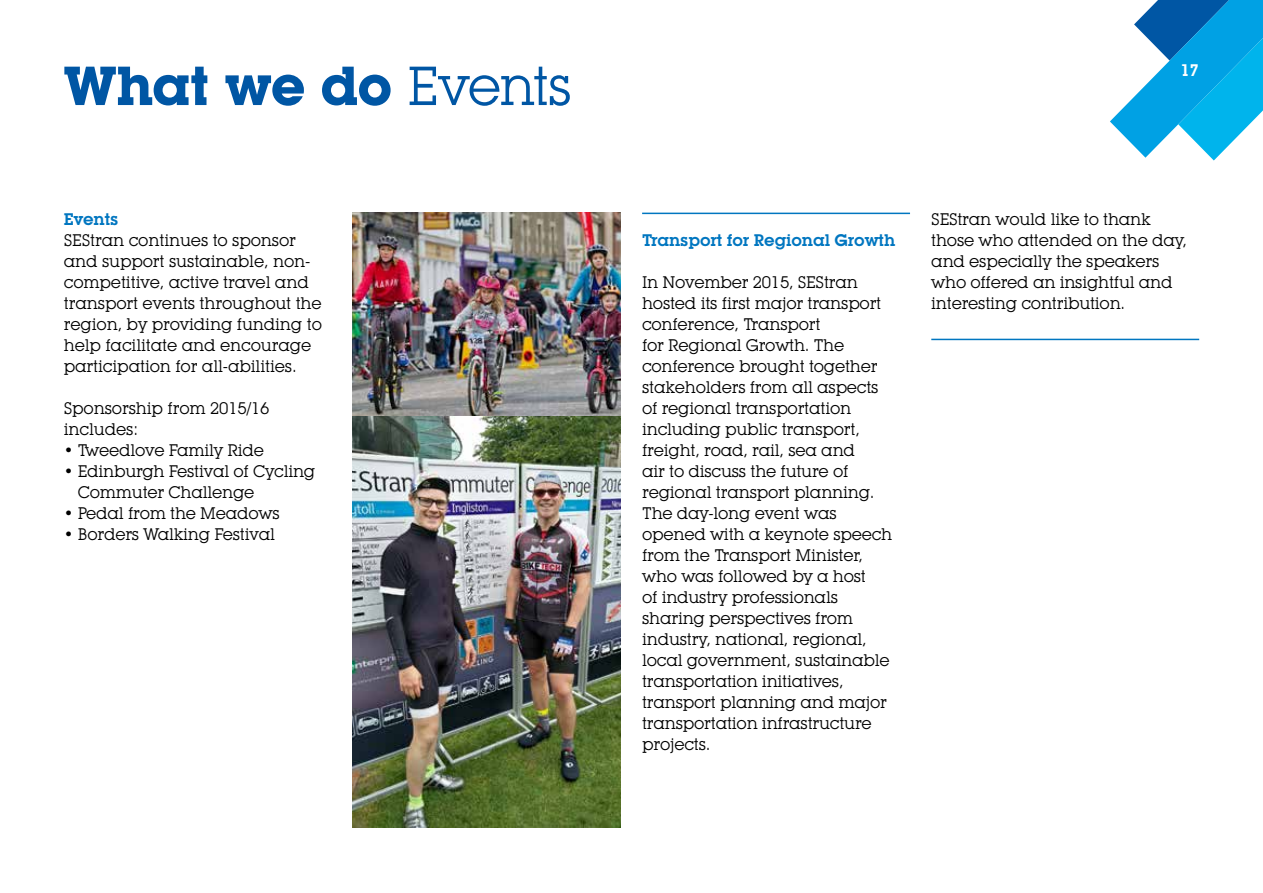
<style>
.page{position:relative;width:1263px;height:893px;background:#fff}
.page>*{position:absolute;margin:0;border:0;box-sizing:border-box;transform-origin:0 0}
.t1{font:700 54px "Lubalin Graph IT Cby BT";letter-spacing:-.02em;color:#0056a4}
.t2{font:16.5px/21px "Lubalin Graph IT Cby BT";letter-spacing:-.015em;color:#000}
.t3{font:600 16.5px "Lubalin Graph IT Cby BT";letter-spacing:-.01em;color:#0076c0}
.t4{font:600 16.5px "Lubalin Graph IT Cby BT";color:#fff}
.s1{font-weight:400}
</style>
<div class="page">
<svg style="left:1110px;top:0;width:153px;height:161px"></svg>
<hr style="left:642px;top:213px;width:268px;height:1px;background:#0076c0">
<hr style="left:931px;top:339px;width:268px;height:1px;background:#0076c0">
<img style="left:353px;top:213px;width:268px;height:614px">
<h1 class="t1" style="left:64px;top:53px;width:510px">What we do <span class="s1">Events</span></h1>
<p class="t4" style="left:1180px;top:60px;width:21px">17</p>
<p class="t3" style="left:64px;top:209px;width:56px">Events</p>
<p class="t2" style="left:64px;top:230px;width:260px">SEStran continues to sponsor and support sustainable, non&shy;competitive, active travel and transport events throughout the region, by providing funding to help facilitate and encourage participation for all-abilities.</p>
<p class="t2" style="left:64px;top:398px;width:207px">Sponsorship from 2015/16 includes:</p>
<p class="t2" style="left:64px;top:440px;width:202px">• Tweedlove Family Ride</p>
<p class="t2" style="left:78px;top:461px;width:239px;text-indent:-14px">• Edinburgh Festival of Cycling<br>Commuter Challenge</p>
<p class="t2" style="left:64px;top:503px;width:218px">• Pedal from the Meadows</p>
<p class="t2" style="left:64px;top:524px;width:213px">• Borders Walking Festival</p>
<p class="t3" style="left:642px;top:230px;width:255px">Transport for Regional Growth</p>
<p class="t2" style="left:642px;top:272px;width:252px">In November 2015, SEStran hosted its first major transport conference, Transport<br>for Regional Growth. The conference brought together stakeholders from all aspects of regional transportation including public transport, freight, road, rail, sea and<br>air to discuss the future of regional transport planning.<br>The day-long event was opened with a keynote speech from the Transport Minister, who was followed by a host<br>of industry professionals sharing perspectives from industry, national, regional, local government, sustainable transportation initiatives, transport planning and major transportation infrastructure projects.</p>
<p class="t2" style="left:931px;top:209px;width:257px">SEStran would like to thank those who attended on the day, and especially the speakers who offered an insightful and interesting contribution.</p>
</div>
